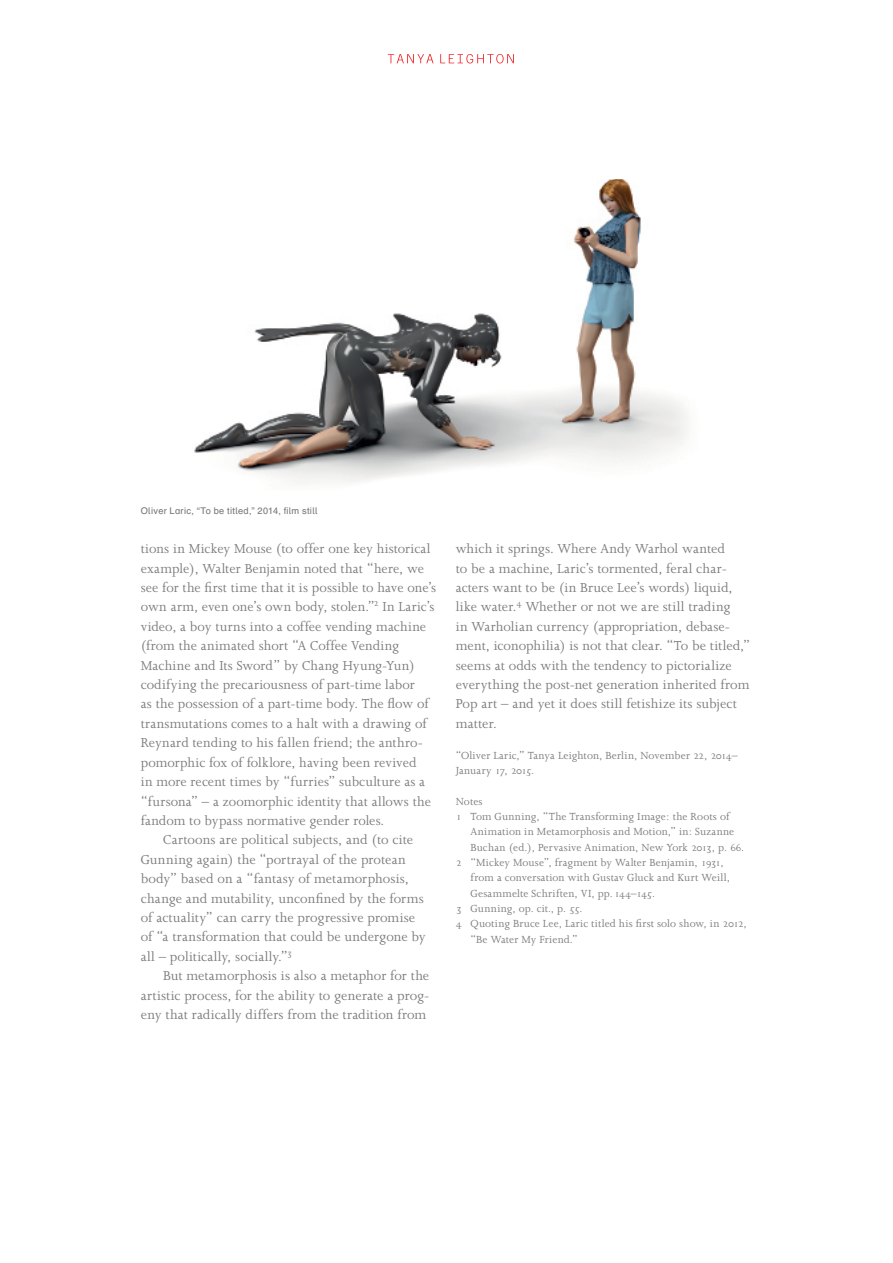
<style>
.page{position:relative;width:893px;height:1263px;background:#fff}
.page>*{position:absolute;margin:0;border:0;box-sizing:border-box;transform-origin:0 0}
.t1{font:14.85px/19.4px "Joanna";letter-spacing:.01em;color:#77787b}
.t2{font:11.85px/15.3px "Joanna";letter-spacing:.015em;color:#77787b}
.t3{font:9.3px "Schulbuch Nord";letter-spacing:.035em;color:#77787b}
.s1{font-family:"Joanna MT Expert"}
</style>
<div class="page">
<svg style="left:388px;top:54px;width:45px;height:9px"></svg>
<svg style="left:440px;top:54px;width:74px;height:9px"></svg>
<img style="left:194px;top:179px;width:494px;height:304px">
<p class="t3" style="left:141px;top:505px;width:178px">Oliver Laric, “To be titled,” 2014, film still</p>
<p class="t1" style="left:141px;top:539px;width:291px">tions in Mickey Mouse (to offer one key historical</p>
<p class="t1" style="left:141px;top:559px;width:285px">example), Walter Benjamin noted that “here, we</p>
<p class="t1" style="left:141px;top:578px;width:297px">see for the first time that it is possible to have one’s</p>
<p class="t1" style="left:141px;top:597px;width:295px">own arm, even one’s own body, stolen.”<sup>2</sup> In Laric’s</p>
<p class="t1" style="left:141px;top:617px;width:287px">video, a boy turns into a coffee vending machine</p>
<p class="t1" style="left:141px;top:636px;width:260px">(from the animated short “A Coffee Vending</p>
<p class="t1" style="left:141px;top:656px;width:276px">Machine and Its Sword” by Chang Hyung-Yun)</p>
<p class="t1" style="left:141px;top:675px;width:276px">codifying the precariousness of part-time labor</p>
<p class="t1" style="left:141px;top:694px;width:290px">as the possession of a part-time body. The flow of</p>
<p class="t1" style="left:141px;top:714px;width:288px">transmutations comes to a halt with a drawing of</p>
<p class="t1" style="left:141px;top:733px;width:284px">Reynard tending to his fallen friend; the anthro-</p>
<p class="t1" style="left:141px;top:753px;width:277px">pomorphic fox of folklore, having been revived</p>
<p class="t1" style="left:141px;top:772px;width:286px">in more recent times by “furries” subculture as a</p>
<p class="t1" style="left:141px;top:791px;width:292px">“fursona” – a zoomorphic identity that allows the</p>
<p class="t1" style="left:141px;top:811px;width:245px">fandom to bypass normative gender roles.</p>
<p class="t1" style="left:163px;top:830px;width:251px">Cartoons are political subjects, and (to cite</p>
<p class="t1" style="left:141px;top:850px;width:267px">Gunning again) the “portrayal of the protean</p>
<p class="t1" style="left:141px;top:869px;width:270px">body” based on a “fantasy of metamorphosis,</p>
<p class="t1" style="left:141px;top:889px;width:285px">change and mutability, unconfined by the forms</p>
<p class="t1" style="left:141px;top:908px;width:276px">of actuality” can carry the progressive promise</p>
<p class="t1" style="left:141px;top:927px;width:287px">of “a transformation that could be undergone by</p>
<p class="t1" style="left:141px;top:947px;width:153px">all – politically, socially.”<sup>3</sup></p>
<p class="t1" style="left:163px;top:966px;width:268px">But metamorphosis is also a metaphor for the</p>
<p class="t1" style="left:141px;top:986px;width:290px">artistic process, for the ability to generate a prog-</p>
<p class="t1" style="left:141px;top:1005px;width:287px">eny that radically differs from the tradition from</p>
<p class="t1" style="left:456px;top:539px;width:296px">which it springs. Where Andy Warhol wanted<br>to be a machine, Laric’s tormented, feral char&shy;acters want to be (in Bruce Lee’s words) liquid, like water.<sup>4</sup> Whether or not we are still trading<br>in Warholian currency (appropriation, debase&shy;ment, iconophilia) is not that clear. “To be titled,” seems at odds with the tendency to pictorialize everything the post-net generation inherited from Pop art – and yet it does still fetishize its subject matter.</p>
<p class="t2" style="left:456px;top:747px;width:283px">“Oliver Laric,” Tanya Leighton, Berlin, November <span class="s1">22</span>, <span class="s1">2014</span>–<br>January <span class="s1">17</span>, <span class="s1">2015</span>.</p>
<p class="t2" style="left:456px;top:793px;width:28px">Notes</p>
<p class="t2" style="left:456px;top:809px;width:275px"><span class="s1">1</span> Tom Gunning, “The Transforming Image: the Roots of</p>
<p class="t2" style="left:471px;top:824px;width:265px">Animation in Metamorphosis and Motion,” in: Suzanne</p>
<p class="t2" style="left:471px;top:839px;width:275px">Buchan (ed.), Pervasive Animation, New York <span class="s1">2013</span>, p. <span class="s1">66</span>.</p>
<p class="t2" style="left:456px;top:855px;width:270px"><span class="s1">2</span> “Mickey Mouse”, fragment by Walter Benjamin, <span class="s1">1931</span>,</p>
<p class="t2" style="left:471px;top:870px;width:261px">from a conversation with Gustav Gluck and Kurt Weill,</p>
<p class="t2" style="left:471px;top:885px;width:186px">Gesammelte Schriften, VI, pp.<span class="s1">144</span>–<span class="s1">145</span>.</p>
<p class="t2" style="left:456px;top:901px;width:128px"><span class="s1">3</span> Gunning, op. cit., p. <span class="s1">55</span>.</p>
<p class="t2" style="left:456px;top:916px;width:293px"><span class="s1">4</span> Quoting Bruce Lee, Laric titled his first solo show, in <span class="s1">2012</span>,</p>
<p class="t2" style="left:471px;top:931px;width:109px">“Be Water My Friend.”</p>
</div>
